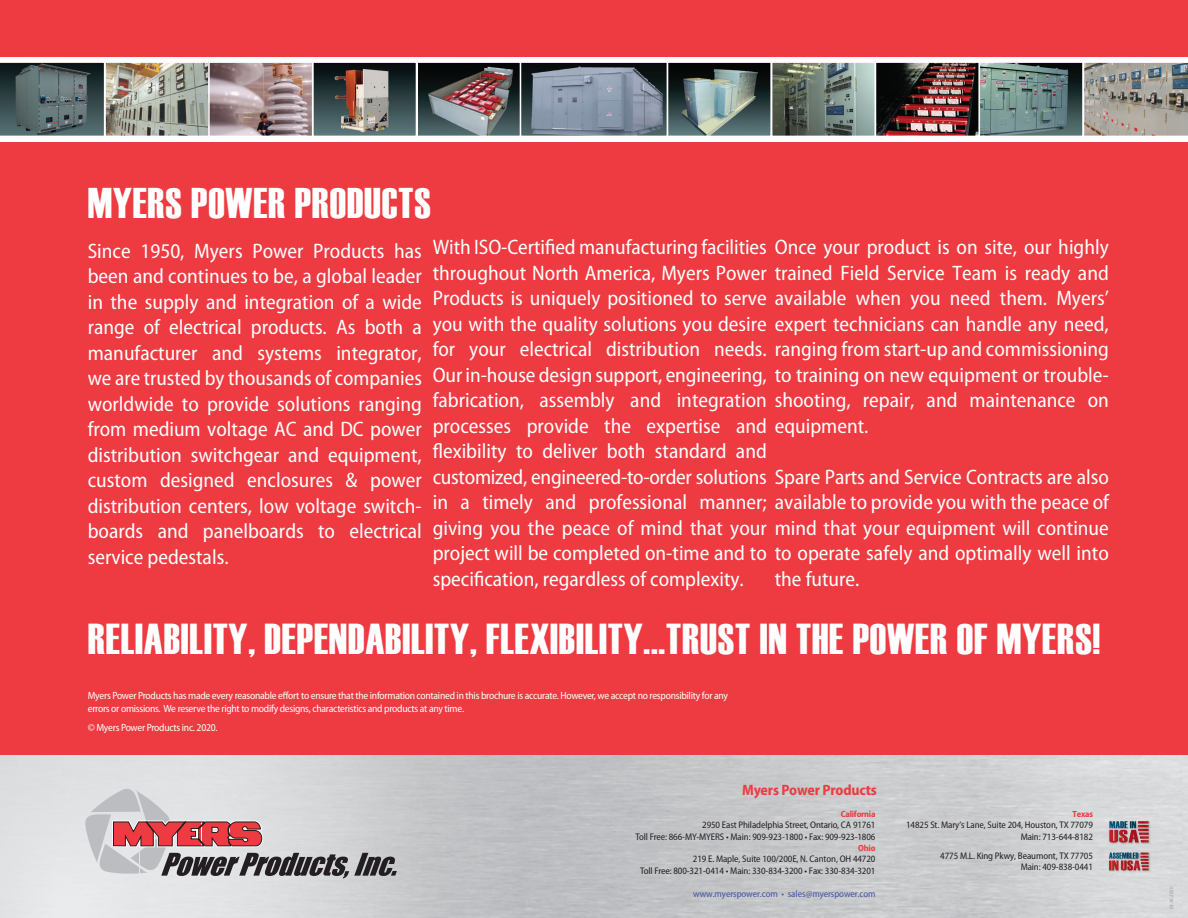
<style>
.page{position:relative;width:1188px;height:918px;background:#fff}
.page>*{position:absolute;margin:0;border:0;box-sizing:border-box;transform-origin:0 0}
.t1{font:43.2px "Haettenschweiler";letter-spacing:.02em;color:#fff}
.t2{font:42.9px "Haettenschweiler";letter-spacing:.02em;color:#fff}
.t3{font:semi-condensed 21px/25.5px "Myriad Pro";color:#fff;text-align:justify}
.t4{font:700 semi-condensed 15px "Myriad Pro";letter-spacing:-.01em;color:#ee3a41}
.t5{font:semi-condensed 10.5px/12.6px "Myriad Pro";letter-spacing:-.025em;color:#fff}
.t6{font:semi-condensed 9.6px/11.6px "Myriad Pro";letter-spacing:-.01em;color:#231f20;text-align:right}
.t7{font:semi-condensed 9.6px "Myriad Pro";letter-spacing:-.01em;color:#4153a3}
.t8{font:700 semi-condensed 9px "Myriad Pro";letter-spacing:-.025em;color:#ee3a41}
.t9{font:semi-condensed 5.1px "Myriad Pro";color:#95979a}
</style>
<div class="page">
<svg style="left:85px;top:788px;width:312px;height:91px;background:#c0b0b2"></svg>
<div style="left:0;top:0;width:1188px;height:755px;background:#ee3a41"></div>
<img style="left:1108px;top:859px;width:1px;height:14px">
<svg style="left:1109px;top:851px;width:42px;height:22px"></svg>
<img style="left:1106px;top:819px;width:1px;height:16px">
<img style="left:1107px;top:819px;width:46px;height:28px">
<svg style="left:1109px;top:821px;width:43px;height:24px"></svg>
<div style="left:0;top:57px;width:1188px;height:84px;background:#fff"></div>
<img style="left:107px;top:64px;width:307px;height:70px">
<svg style="left:0;top:62px;width:104px;height:74px;background:#4e5e61"></svg>
<div style="left:312px;top:61px;width:105px;height:76px;border:2px solid #fff"></div>
<div style="left:104px;top:61px;width:106px;height:76px;border:2px solid #fff"></div>
<img style="left:419px;top:64px;width:662px;height:70px">
<div style="left:416px;top:61px;width:105px;height:76px;border:2px solid #fff"></div>
<div style="left:208px;top:61px;width:105px;height:76px;border:2px solid #fff"></div>
<div style="left:667px;top:61px;width:105px;height:76px;border:2px solid #fff"></div>
<div style="left:979px;top:61px;width:105px;height:76px;border:2px solid #fff"></div>
<div style="left:771px;top:61px;width:105px;height:76px;border:2px solid #fff"></div>
<img style="left:1083px;top:61px;width:105px;height:76px">
<div style="left:875px;top:61px;width:105px;height:76px;border:2px solid #fff"></div>
<div style="left:520px;top:61px;width:148px;height:76px;border:2px solid #fff"></div>
<h2 class="t2" style="left:88px;top:173px;width:345px">MYERS POWER PRODUCTS</h2>
<p class="t3" style="left:88px;top:238px;width:336px">Since 1950, Myers Power Products has been and continues to be, a global leader in the supply and integration of a wide range of electrical products. As both a manufacturer and systems integrator, we are trusted by thousands of companies worldwide to provide solutions ranging from medium voltage AC and DC power distribution switchgear and equipment, custom designed enclosures &amp; power distribution centers, low voltage switch&shy;boards and panelboards to electrical service pedestals.</p>
<p class="t3" style="left:433px;top:235px;width:678px">With ISO-Certified manufacturing facilities Once your product is on site, our highly throughout North America, Myers Power trained Field Service Team is ready and Products is uniquely positioned to serve available when you need them. Myers’ you with the quality solutions you desire expert technicians can handle any need, for your electrical distribution needs. ranging from start-up and commissioning Our in-house design support, engineering, to training on new equipment or trouble&shy;fabrication, assembly and integration shooting, repair, and maintenance on processes provide the expertise and equipment.</p>
<p class="t3" style="left:433px;top:439px;width:336px">flexibility to deliver both standard and</p>
<p class="t3" style="left:433px;top:464px;width:678px">customized, engineered-to-order solutions Spare Parts and Service Contracts are also</p>
<p class="t3" style="left:433px;top:490px;width:678px">in a timely and professional manner; available to provide you with the peace of</p>
<p class="t3" style="left:433px;top:515px;width:678px">giving you the peace of mind that your mind that your equipment will continue</p>
<p class="t3" style="left:433px;top:541px;width:678px">project will be completed on-time and to to operate safely and optimally well into</p>
<p class="t3" style="left:775px;top:566px;width:86px">the future.</p>
<p class="t3" style="left:433px;top:566px;width:313px">specification, regardless of complexity.</p>
<h1 class="t1" style="left:88px;top:610px;width:1014px">RELIABILITY, DEPENDABILITY, FLEXIBILITY...TRUST IN THE POWER OF MYERS!</h1>
<p class="t5" style="left:88px;top:690px;width:642px">Myers Power Products has made every reasonable effort to ensure that the information contained in this brochure is accurate. However, we accept no responsibility for any errors or omissions. We reserve the right to modify designs, characteristics and products at any time.</p>
<p class="t5" style="left:88px;top:722px;width:131px">© Myers Power Products inc. 2020.</p>
<p class="t4" style="left:742px;top:781px;width:136px">Myers Power Products</p>
<p class="t8" style="left:841px;top:809px;width:36px">California</p>
<p class="t6" style="left:636px;top:820px;width:242px">2950 East Philadelphia Street, Ontario, CA 91761<br>Toll Free: 866-MY-MYERS • Main: 909-923-1800 • Fax: 909-923-1806</p>
<p class="t8" style="left:858px;top:843px;width:19px">Ohio</p>
<p class="t6" style="left:640px;top:853px;width:237px">219 E. Maple, Suite 100/200E, N. Canton, OH 44720<br>Toll Free: 800-321-0414 • Main: 330-834-3200 • Fax: 330-834-3201</p>
<p class="t7" style="left:693px;top:888px;width:184px">www.myerspower.com • sales@myerspower.com</p>
<p class="t8" style="left:1073px;top:809px;width:22px">Texas</p>
<p class="t6" style="left:906px;top:820px;width:188px">14825 St. Mary’s Lane, Suite 204, Houston, TX 77079<br>Main: 713-644-8182</p>
<p class="t6" style="left:940px;top:850px;width:154px">4775 M.L. King Pkwy, Beaumont, TX 77705<br>Main: 409-838-0441</p>
<p class="t9" style="left:1169px;top:909px;width:24px;rotate:-90deg">03-26-2020</p>
</div>
